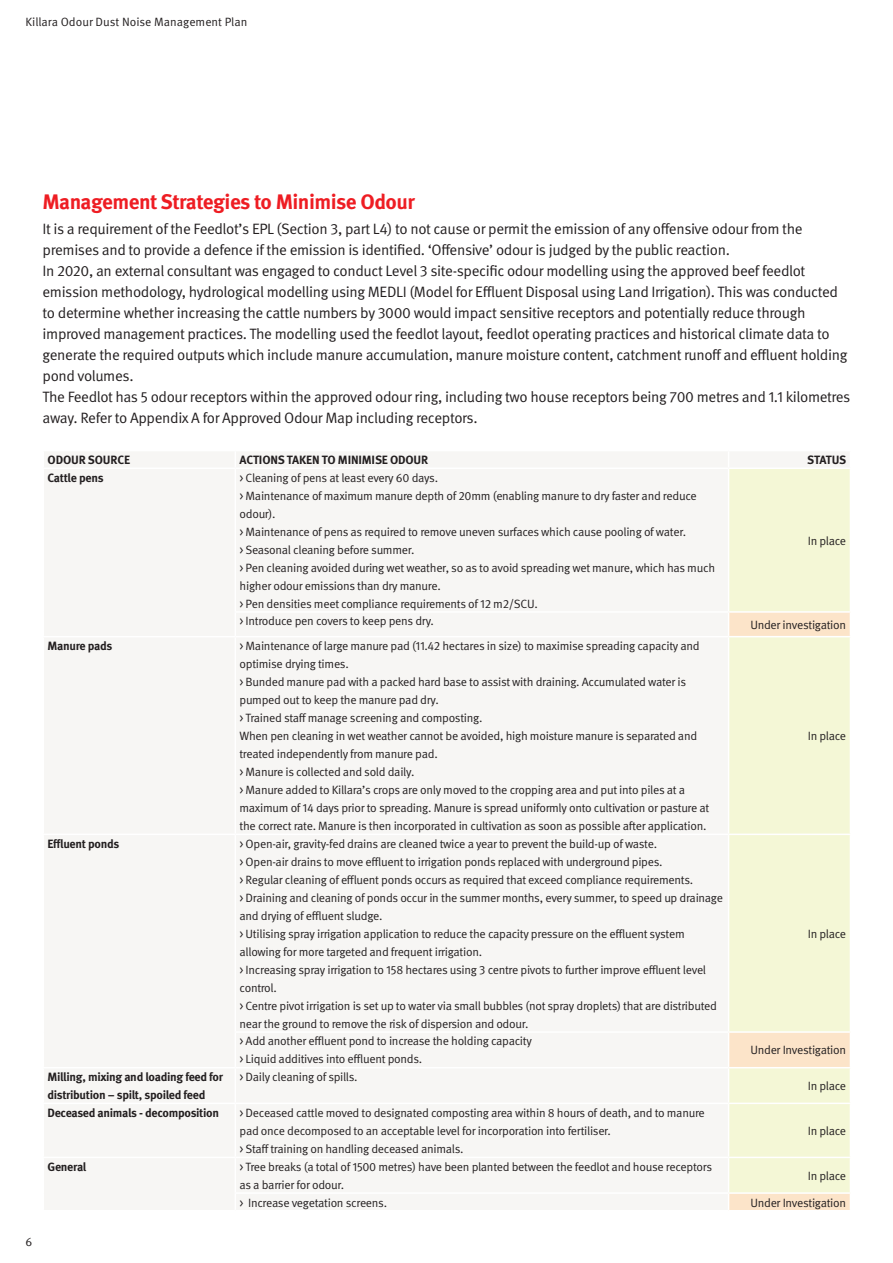
<style>
.page{position:relative;width:893px;height:1263px;background:#fff}
.page>*{position:absolute;margin:0;border:0;box-sizing:border-box;transform-origin:0 0}
.t1{font:700 21px "Meta Pro";letter-spacing:-.025em;color:#ee1d23}
.t2{font:15px/21px "Meta Pro";letter-spacing:-.025em;color:#231f20}
.t3{font:12px/18px "Meta Pro";letter-spacing:-.025em;color:#231f20}
.t4{font:700 12px/18px "Meta Pro";letter-spacing:-.025em;color:#231f20}
.t5{font:12px "Meta Pro Norm";color:#231f20}
</style>
<div class="page">
<div style="left:44px;top:452px;width:805px;height:758px;background:#f7f6f4"></div>
<div style="left:729px;top:469px;width:121px;height:142px;background:#f4f7d6"></div>
<svg style="left:729px;top:613px;width:121px;height:597px;background:#f5f4d4"></svg>
<svg style="left:235px;top:452px;width:1px;height:15px"></svg>
<svg style="left:728px;top:452px;width:1px;height:15px"></svg>
<hr style="left:43px;top:467px;width:192px;height:2px;background:#fff">
<hr style="left:235px;top:467px;width:494px;height:2px;background:#fff">
<hr style="left:235px;top:469px;width:1px;height:142px;background:#fff">
<hr style="left:729px;top:467px;width:122px;height:2px;background:#fff">
<hr style="left:728px;top:469px;width:1px;height:142px;background:#fff">
<hr style="left:235px;top:611px;width:494px;height:2px;background:#fff">
<svg style="left:235px;top:613px;width:1px;height:23px"></svg>
<hr style="left:729px;top:611px;width:122px;height:2px;background:#fff">
<svg style="left:728px;top:613px;width:1px;height:23px"></svg>
<hr style="left:43px;top:636px;width:192px;height:1px;background:#fff">
<hr style="left:235px;top:636px;width:494px;height:1px;background:#fff">
<hr style="left:235px;top:637px;width:1px;height:196px;background:#fff">
<hr style="left:729px;top:636px;width:122px;height:1px;background:#fff">
<hr style="left:728px;top:637px;width:1px;height:196px;background:#fff">
<hr style="left:43px;top:833px;width:192px;height:2px;background:#fff">
<hr style="left:235px;top:833px;width:494px;height:2px;background:#fff">
<hr style="left:235px;top:835px;width:1px;height:196px;background:#fff">
<hr style="left:729px;top:833px;width:122px;height:2px;background:#fff">
<hr style="left:728px;top:835px;width:1px;height:196px;background:#fff">
<hr style="left:235px;top:1031px;width:494px;height:2px;background:#fff">
<hr style="left:235px;top:1033px;width:1px;height:34px;background:#fff">
<hr style="left:729px;top:1031px;width:122px;height:2px;background:#fff">
<hr style="left:728px;top:1033px;width:1px;height:34px;background:#fff">
<hr style="left:43px;top:1067px;width:192px;height:1px;background:#fff">
<hr style="left:235px;top:1067px;width:494px;height:1px;background:#fff">
<hr style="left:235px;top:1068px;width:1px;height:34px;background:#fff">
<hr style="left:729px;top:1067px;width:122px;height:1px;background:#fff">
<hr style="left:728px;top:1068px;width:1px;height:34px;background:#fff">
<hr style="left:43px;top:1102px;width:192px;height:2px;background:#fff">
<hr style="left:235px;top:1102px;width:494px;height:2px;background:#fff">
<hr style="left:235px;top:1104px;width:1px;height:53px;background:#fff">
<hr style="left:729px;top:1102px;width:122px;height:2px;background:#fff">
<hr style="left:728px;top:1104px;width:1px;height:53px;background:#fff">
<hr style="left:43px;top:1157px;width:192px;height:1px;background:#fff">
<hr style="left:235px;top:1157px;width:494px;height:1px;background:#fff">
<hr style="left:235px;top:1158px;width:1px;height:34px;background:#fff">
<hr style="left:729px;top:1157px;width:122px;height:1px;background:#fff">
<hr style="left:728px;top:1158px;width:1px;height:34px;background:#fff">
<hr style="left:235px;top:1192px;width:494px;height:2px;background:#fff">
<svg style="left:235px;top:1194px;width:1px;height:16px"></svg>
<hr style="left:729px;top:1192px;width:122px;height:2px;background:#fff">
<svg style="left:728px;top:1194px;width:1px;height:16px"></svg>
<p class="t5" style="left:26px;top:13px;width:223px">Killara Odour Dust Noise Management Plan</p>
<h1 class="t1" style="left:43px;top:185px;width:374px">Management Strategies to Minimise Odour</h1>
<p class="t2" style="left:43px;top:217px;width:809px">It is a requirement of the Feedlot’s EPL (Section 3, part L4) to not cause or permit the emission of any offensive odour from the premises and to provide a defence if the emission is identified. ‘Offensive’ odour is judged by the public reaction.<br>In 2020, an external consultant was engaged to conduct Level 3 site-specific odour modelling using the approved beef feedlot emission methodology, hydrological modelling using MEDLI (Model for Effluent Disposal using Land Irrigation). This was conducted to determine whether increasing the cattle numbers by 3000 would impact sensitive receptors and potentially reduce through improved management practices. The modelling used the feedlot layout, feedlot operating practices and historical climate data to generate the required outputs which include manure accumulation, manure moisture content, catchment runoff and effluent holding pond volumes.<br>The Feedlot has 5 odour receptors within the approved odour ring, including two house receptors being 700 metres and 1.1 kilometres away. Refer to Appendix A for Approved Odour Map including receptors.</p>
<p class="t4" style="left:48px;top:450px;width:84px">ODOUR SOURCE</p>
<p class="t4" style="left:240px;top:450px;width:190px">ACTIONS TAKEN TO MINIMISE ODOUR</p>
<p class="t4" style="left:807px;top:450px;width:41px">STATUS</p>
<p class="t4" style="left:48px;top:468px;width:58px">Cattle pens</p>
<p class="t3" style="left:240px;top:468px;width:477px">&gt; Cleaning of pens at least every 60 days.<br>&gt; Maintenance of maximum manure depth of 20mm (enabling manure to dry faster and reduce odour).<br>&gt; Maintenance of pens as required to remove uneven surfaces which cause pooling of water.<br>&gt; Seasonal cleaning before summer.<br>&gt; Pen cleaning avoided during wet weather, so as to avoid spreading wet manure, which has much higher odour emissions than dry manure.<br>&gt; Pen densities meet compliance requirements of 12 m2/SCU.</p>
<p class="t3" style="left:808px;top:531px;width:40px">In place</p>
<p class="t3" style="left:240px;top:611px;width:196px">&gt; Introduce pen covers to keep pens dry.</p>
<p class="t3" style="left:750px;top:615px;width:97px">Under investigation</p>
<p class="t4" style="left:48px;top:636px;width:66px">Manure pads</p>
<p class="t3" style="left:240px;top:636px;width:471px">&gt; Maintenance of large manure pad (11.42 hectares in size) to maximise spreading capacity and optimise drying times.<br>&gt; Bunded manure pad with a packed hard base to assist with draining. Accumulated water is pumped out to keep the manure pad dry.<br>&gt; Trained staff manage screening and composting.<br>When pen cleaning in wet weather cannot be avoided, high moisture manure is separated and treated independently from manure pad.<br>&gt; Manure is collected and sold daily.<br>&gt; Manure added to Killara’s crops are only moved to the cropping area and put into piles at a maximum of 14 days prior to spreading. Manure is spread uniformly onto cultivation or pasture at the correct rate. Manure is then incorporated in cultivation as soon as possible after application.</p>
<p class="t4" style="left:48px;top:834px;width:73px">Effluent ponds</p>
<p class="t3" style="left:240px;top:834px;width:485px">&gt; Open-air, gravity-fed drains are cleaned twice a year to prevent the build-up of waste.<br>&gt; Open-air drains to move effluent to irrigation ponds replaced with underground pipes.<br>&gt; Regular cleaning of effluent ponds occurs as required that exceed compliance requirements.<br>&gt; Draining and cleaning of ponds occur in the summer months, every summer, to speed up drainage and drying of effluent sludge.<br>&gt; Utilising spray irrigation application to reduce the capacity pressure on the effluent system allowing for more targeted and frequent irrigation.<br>&gt; Increasing spray irrigation to 158 hectares using 3 centre pivots to further improve effluent level control.<br>&gt; Centre pivot irrigation is set up to water via small bubbles (not spray droplets) that are distributed near the ground to remove the risk of dispersion and odour.</p>
<p class="t3" style="left:808px;top:726px;width:40px">In place</p>
<p class="t3" style="left:808px;top:924px;width:40px">In place</p>
<p class="t3" style="left:240px;top:1031px;width:294px">&gt; Add another effluent pond to increase the holding capacity &gt; Liquid additives into effluent ponds.</p>
<p class="t3" style="left:750px;top:1040px;width:97px">Under Investigation</p>
<p class="t4" style="left:48px;top:1067px;width:177px">Milling, mixing and loading feed for distribution – spilt, spoiled feed</p>
<p class="t3" style="left:240px;top:1067px;width:120px">&gt; Daily cleaning of spills.</p>
<p class="t4" style="left:48px;top:1103px;width:173px">Deceased animals - decomposition</p>
<p class="t3" style="left:240px;top:1103px;width:467px">&gt; Deceased cattle moved to designated composting area within 8 hours of death, and to manure pad once decomposed to an acceptable level for incorporation into fertiliser.<br>&gt; Staff training on handling deceased animals.</p>
<p class="t3" style="left:808px;top:1076px;width:40px">In place</p>
<p class="t3" style="left:808px;top:1121px;width:40px">In place</p>
<p class="t5" style="left:26px;top:1233px;width:8px">6</p>
<p class="t4" style="left:48px;top:1157px;width:40px">General</p>
<p class="t3" style="left:240px;top:1157px;width:474px">&gt; Tree breaks (a total of 1500 metres) have been planted between the feedlot and house receptors as a barrier for odour.</p>
<p class="t3" style="left:808px;top:1166px;width:40px">In place</p>
<p class="t3" style="left:240px;top:1192px;width:149px">&gt; Increase vegetation screens.</p>
<p class="t3" style="left:750px;top:1192px;width:97px">Under Investigation</p>
</div>
